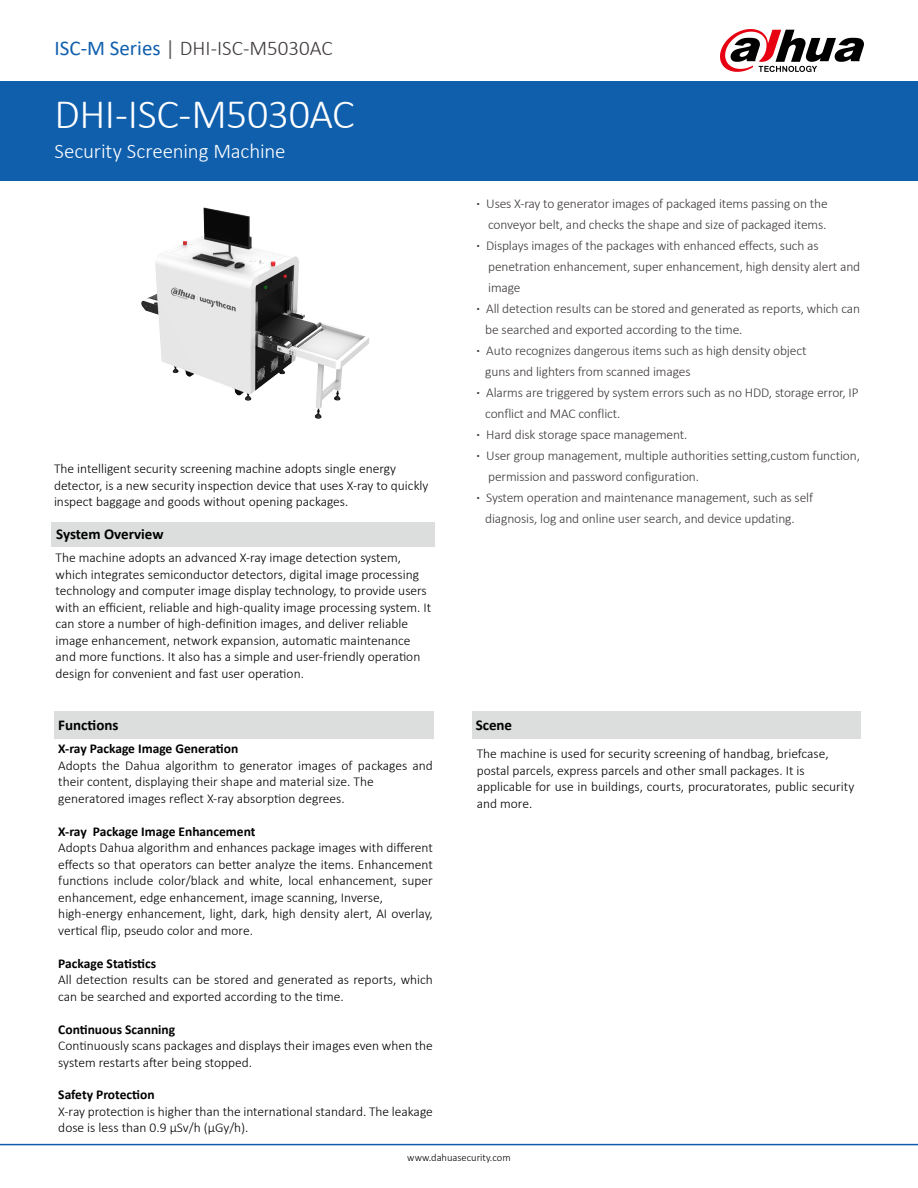
<style>
.page{position:relative;width:918px;height:1188px;background:#fff}
.page>*{position:absolute;margin:0;border:0;box-sizing:border-box;transform-origin:0 0}
.t1{font:300 42px "Calibri";letter-spacing:-.015em;color:#fff}
.t2{font:300 21px "Calibri";color:#3e3a39}
.t3{font:300 21px "Calibri";letter-spacing:-.005em;color:#fff}
.t4{font:700 15px "Calibri";color:#000}
.t5{font:300 13.5px/16.5px "Calibri";color:#000}
.t6{font:300 13.5px "Calibri";letter-spacing:-.01em;color:#3e3a39}
.t7{font:700 13.5px "Calibri";color:#000}
.t8{font:300 10.5px "Calibri";color:#000}
.s1{font-weight:400;color:#0f5fad}
.s2{font-weight:400;color:#666464}
.s3{font-weight:700}
</style>
<div class="page">
<div style="left:0;top:81px;width:918px;height:100px;background:#0f5fad"></div>
<hr style="left:0;top:1144px;width:918px;height:1px;background:#0f5fad">
<svg style="left:720px;top:29px;width:144px;height:43px"></svg>
<img style="left:141px;top:207px;width:229px;height:212px">
<div style="left:54px;top:712px;width:379px;height:27px;background:#dcdddd"></div>
<div style="left:51px;top:522px;width:384px;height:24px;background:#dcdddd"></div>
<div style="left:472px;top:712px;width:389px;height:27px;background:#dcdddd"></div>
<h2 class="t2" style="left:55px;top:35px;width:280px"><span class="s1">ISC-M Series</span> <span class="s2">|</span> DHI-ISC-M5030AC</h2>
<h1 class="t1" style="left:55px;top:88px;width:302px">DHI-ISC-M5030AC</h1>
<h2 class="t3" style="left:55px;top:138px;width:233px">Security Screening Machine</h2>
<p class="t5" style="left:54px;top:460px;width:376px">The intelligent security screening machine adopts single energy detector, is a new security inspection device that uses X-ray to quickly inspect baggage and goods without opening packages.</p>
<p class="t4" style="left:56px;top:524px;width:109px">System Overview</p>
<p class="t5" style="left:56px;top:549px;width:377px">The machine adopts an advanced X-ray image detection system, which integrates semiconductor detectors, digital image processing technology and computer image display technology, to provide users with an efficient, reliable and high-quality image processing system. It can store a number of high-definition images, and deliver reliable image enhancement, network expansion, automatic maintenance and more functions. It also has a simple and user-friendly operation design for convenient and fast user operation.</p>
<p class="t4" style="left:58px;top:714px;width:62px">Functions</p>
<p class="t7" style="left:58px;top:739px;width:182px">X-ray Package Image Generation</p>
<p class="t5" style="left:58px;top:757px;width:376px">Adopts the Dahua algorithm to generator images of packages and their content, displaying their shape and material size. The generatored images reflect X-ray absorption degrees.</p>
<p class="t7" style="left:58px;top:822px;width:199px">X-ray Package Image Enhancement</p>
<p class="t5" style="left:58px;top:839px;width:376px">Adopts Dahua algorithm and enhances package images with different effects so that operators can better analyze the items. Enhancement functions include color/black and white, local enhancement, super enhancement, edge enhancement, image scanning, Inverse, high-energy enhancement, light, dark, high density alert, AI overlay, vertical flip, pseudo color and more.</p>
<p class="t7" style="left:58px;top:953px;width:99px">Package Statistics</p>
<p class="t5" style="left:58px;top:971px;width:376px">All detection results can be stored and generated as reports, which can be searched and exported according to the time.</p>
<p class="t7" style="left:58px;top:1019px;width:118px">Continuous Scanning</p>
<p class="t5" style="left:58px;top:1037px;width:376px">Continuously scans packages and displays their images even when the system restarts after being stopped.</p>
<p class="t7" style="left:58px;top:1085px;width:98px">Safety Protection</p>
<p class="t5" style="left:58px;top:1103px;width:376px">X-ray protection is higher than the international standard. The leakage dose is less than 0.9 μSv/h (μGy/h).</p>
<p class="t6" style="left:477px;top:196px;width:353px"><span class="s3">·</span> Uses X-ray to generator images of packaged items passing on the</p>
<p class="t6" style="left:488px;top:217px;width:340px">conveyor belt, and checks the shape and size of packaged items.</p>
<p class="t6" style="left:477px;top:238px;width:344px"><span class="s3">·</span> Displays images of the packages with enhanced effects, such as</p>
<p class="t6" style="left:488px;top:259px;width:374px">penetration enhancement, super enhancement, high density alert and</p>
<p class="t6" style="left:488px;top:280px;width:34px">image</p>
<p class="t6" style="left:477px;top:301px;width:385px"><span class="s3">·</span> All detection results can be stored and generated as reports, which can</p>
<p class="t6" style="left:485px;top:322px;width:259px">be searched and exported according to the time.</p>
<p class="t6" style="left:477px;top:343px;width:331px"><span class="s3">·</span> Auto recognizes dangerous items such as high density object</p>
<p class="t6" style="left:485px;top:364px;width:207px">guns and lighters from scanned images</p>
<p class="t6" style="left:477px;top:385px;width:384px"><span class="s3">·</span> Alarms are triggered by system errors such as no HDD, storage error, IP</p>
<p class="t6" style="left:485px;top:406px;width:137px">conflict and MAC conflict.</p>
<p class="t6" style="left:477px;top:427px;width:213px"><span class="s3">·</span> Hard disk storage space management.</p>
<p class="t6" style="left:477px;top:448px;width:385px"><span class="s3">·</span> User group management, multiple authorities setting,custom function,</p>
<p class="t6" style="left:488px;top:469px;width:212px">permission and password configuration.</p>
<p class="t6" style="left:477px;top:490px;width:338px"><span class="s3">·</span> System operation and maintenance management, such as self</p>
<p class="t6" style="left:485px;top:511px;width:311px">diagnosis, log and online user search, and device updating.</p>
<p class="t4" style="left:476px;top:715px;width:38px">Scene</p>
<p class="t5" style="left:477px;top:745px;width:379px">The machine is used for security screening of handbag, briefcase, postal parcels, express parcels and other small packages. It is applicable for use in buildings, courts, procuratorates, public security and more.</p>
<p class="t8" style="left:407px;top:1151px;width:105px">www.dahuasecurity.com</p>
</div>
